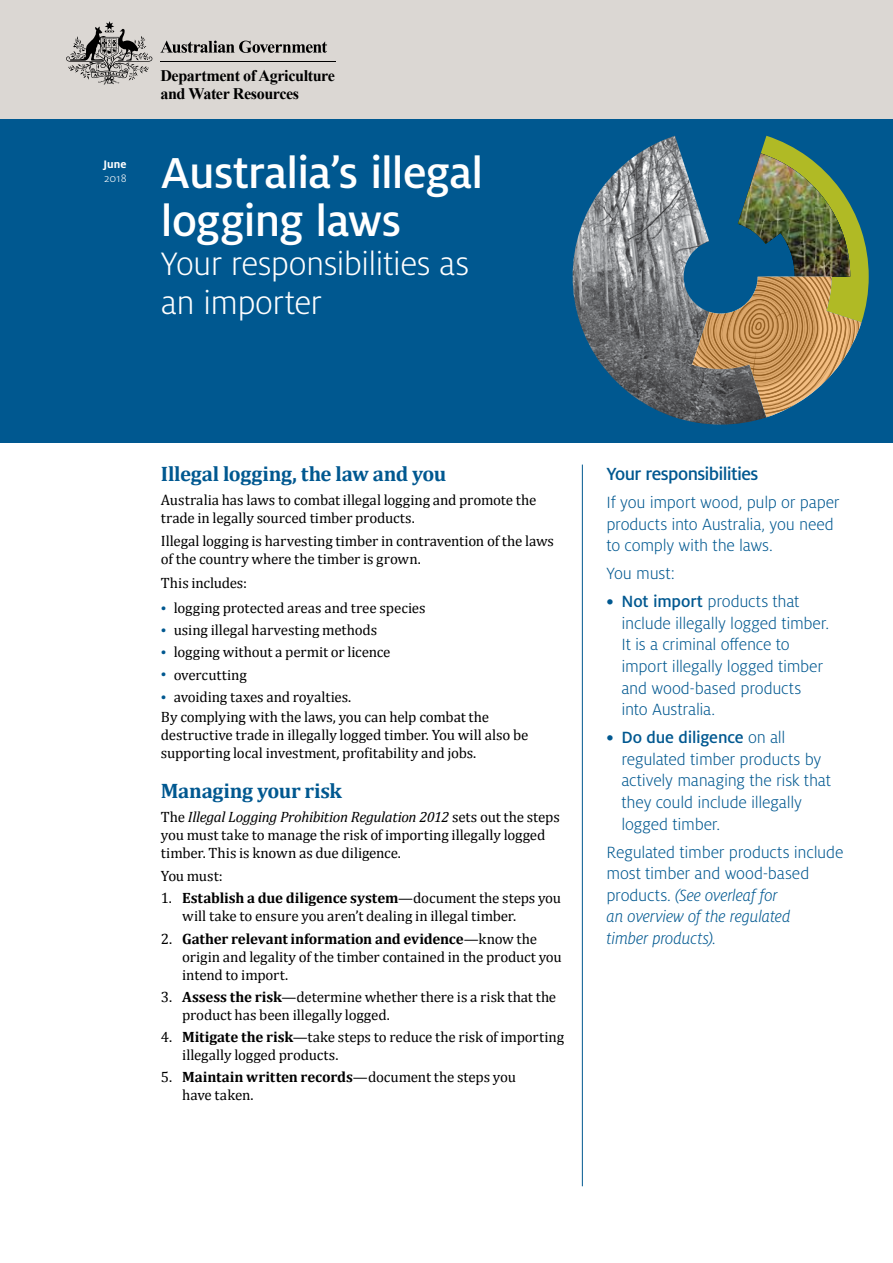
<style>
.page{position:relative;width:893px;height:1263px;background:#fff}
.page>*{position:absolute;margin:0;border:0;box-sizing:border-box;transform-origin:0 0}
.t1{font:500 48px/48px "Milo Pro";letter-spacing:-.02em;color:#fff}
.t2{font:300 36px/39px "Milo Pro";letter-spacing:-.02em;color:#fff}
.t3{font:700 21px "Cambria";letter-spacing:-.015em;color:#005890}
.t4{font:500 19.5px "Milo Pro";letter-spacing:-.035em;color:#005890}
.t5{font:300 18px/21.6px "Milo Pro";letter-spacing:-.01em;color:#005890}
.t6{font:700 16.05px/18.3px "Times New Roman";letter-spacing:-.025em;color:#000}
.t7{font:15px/18px "Cambria";letter-spacing:-.01em;color:#000}
.t8{font:700 12px "Milo Pro";color:#fff}
.t9{font:300 12px "Milo Pro";color:#fff}
.s1{font-size:12.75px;color:#005890}
.s2{font-style:italic}
.s3{font-weight:700}
.s4{font-weight:500}
</style>
<div class="page">
<div style="left:0;top:0;width:893px;height:120px;background:#dbd7d3"></div>
<div style="left:0;top:120px;width:893px;height:323px;background:#005890"></div>
<svg style="left:160px;top:41px;width:167px;height:12px"></svg>
<hr style="left:160px;top:61px;width:176px;height:1px;background:#000">
<svg style="left:66px;top:21px;width:86px;height:63px"></svg>
<hr style="left:582px;top:465px;width:1px;height:721px;background:#005890">
<img style="left:573px;top:136px;width:191px;height:289px">
<img style="left:692px;top:136px;width:177px;height:282px">
<p class="t8" style="left:103px;top:157px;width:25px">June</p>
<p class="t9" style="left:104px;top:172px;width:24px">2018</p>
<p class="t6" style="left:160px;top:66px;width:176px">Department of Agriculture and Water Resources</p>
<h1 class="t1" style="left:161px;top:149px;width:324px">Australia’s illegal logging laws</h1>
<h2 class="t2" style="left:161px;top:244px;width:310px">Your responsibilities as an importer</h2>
<h3 class="t3" style="left:161px;top:459px;width:287px">Illegal logging, the law and you</h3>
<p class="t7" style="left:161px;top:491px;width:377px">Australia has laws to combat illegal logging and promote the trade in legally sourced timber products.</p>
<p class="t7" style="left:161px;top:532px;width:395px">Illegal logging is harvesting timber in contravention of the laws of the country where the timber is grown.</p>
<p class="t7" style="left:161px;top:573px;width:88px">This includes:</p>
<p class="t7" style="left:161px;top:598px;width:266px"><span class="s1">•</span> logging protected areas and tree species</p>
<p class="t7" style="left:161px;top:621px;width:218px"><span class="s1">•</span> using illegal harvesting methods</p>
<p class="t7" style="left:161px;top:643px;width:231px"><span class="s1">•</span> logging without a permit or licence</p>
<p class="t7" style="left:161px;top:665px;width:87px"><span class="s1">•</span> overcutting</p>
<p class="t7" style="left:161px;top:686px;width:330px;line-height:20.1px"><span class="s1">•</span> avoiding taxes and royalties.<br>By complying with the laws, you can help combat the</p>
<p class="t7" style="left:161px;top:726px;width:369px">destructive trade in illegally logged timber. You will also be supporting local investment, profitability and jobs.</p>
<h3 class="t3" style="left:161px;top:776px;width:183px">Managing your risk</h3>
<p class="t7" style="left:161px;top:808px;width:400px">The <span class="s2">Illegal Logging Prohibition Regulation 2012</span> sets out the steps you must take to manage the risk of importing illegally logged timber. This is known as due diligence.</p>
<p class="t7" style="left:161px;top:867px;width:63px">You must:</p>
<p class="t7" style="left:182px;top:889px;width:380px;text-indent:-21px">1. <span class="s3">Establish a due diligence system</span>—document the steps you will take to ensure you aren’t dealing in illegal timber.</p>
<p class="t7" style="left:182px;top:929px;width:381px;text-indent:-21px">2. <span class="s3">Gather relevant information and evidence</span>—know the origin and legality of the timber contained in the product you intend to import.</p>
<p class="t7" style="left:182px;top:988px;width:376px;text-indent:-21px">3. <span class="s3">Assess the risk</span>—determine whether there is a risk that the product has been illegally logged.</p>
<p class="t7" style="left:182px;top:1028px;width:383px;text-indent:-21px">4. <span class="s3">Mitigate the risk</span>—take steps to reduce the risk of importing illegally logged products.</p>
<p class="t7" style="left:182px;top:1068px;width:335px;text-indent:-21px">5. <span class="s3">Maintain written records</span>—document the steps you have taken.</p>
<h3 class="t4" style="left:606px;top:463px;width:154px">Your responsibilities</h3>
<p class="t5" style="left:606px;top:492px;width:235px">If you import wood, pulp or paper products into Australia, you need to comply with the laws.</p>
<p class="t5" style="left:606px;top:563px;width:70px">You must:</p>
<p class="t5" style="left:621px;top:591px;width:209px;text-indent:-15px"><span class="s4">• Not import</span> products that include illegally logged timber.<br>It is a criminal offence to import illegally logged timber and wood-based products into Australia.</p>
<p class="t5" style="left:621px;top:727px;width:211px;text-indent:-15px"><span class="s4">• Do due diligence</span> on all regulated timber products by actively managing the risk that they could include illegally logged timber.</p>
<p class="t5" style="left:606px;top:841px;width:239px">Regulated timber products include most timber and wood-based products. <span class="s2">(See overleaf for<br>an overview of the regulated<br>timber products).</span></p>
</div>
